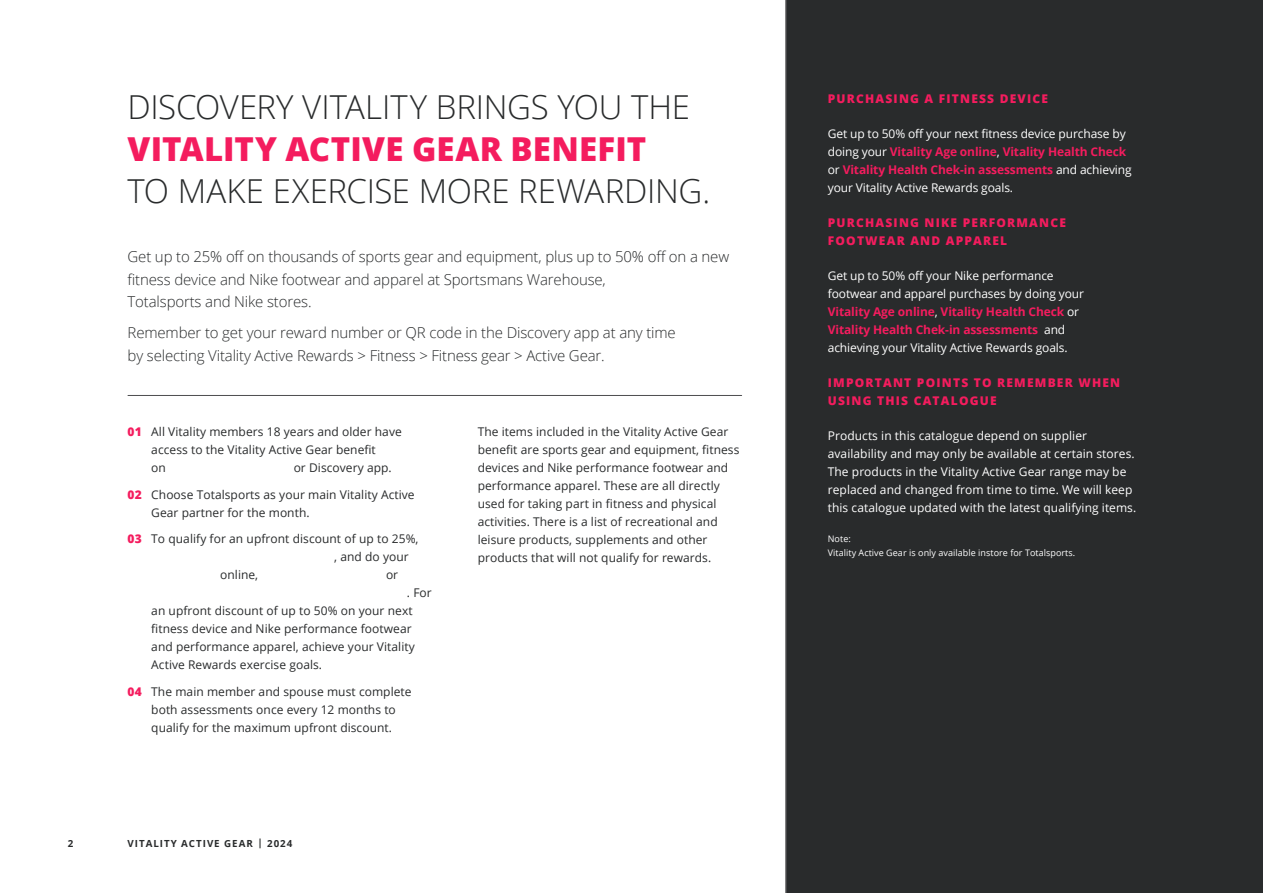
<style>
.page{position:relative;width:1263px;height:893px;background:#fff}
.page>*{position:absolute;margin:0;border:0;box-sizing:border-box;transform-origin:0 0}
.t1{font:300 33px "Open Sans";letter-spacing:-.005em;color:#292b2c}
.t2{font:800 33px "Open Sans";letter-spacing:.005em;color:#f41c5e}
.t3{font:300 15px/22.5px "Open Sans";letter-spacing:-.01em;color:#292b2c}
.t4{font:12px/18px "Open Sans";letter-spacing:.005em;color:#292b2c}
.t5{font:12px/18px "Open Sans";letter-spacing:.005em;color:#fff}
.t6{font:800 12px/18px "Open Sans";letter-spacing:.1em;color:#f41c5e}
.t7{font:700 9.75px "Open Sans";letter-spacing:.1em;color:#292b2c}
.t8{font:9px/13.5px "Open Sans";letter-spacing:.005em;color:#fff}
.s1{font-weight:800;color:#f41c5e}
.s2{font-weight:700;color:#f41c5e}
</style>
<div class="page">
<div style="left:785px;top:0;width:478px;height:893px;background:#292b2c"></div>
<hr style="left:128px;top:395px;width:614px;height:1px;background:#4d4d4f">
<h1 class="t1" style="left:128px;top:84px;width:564px">DISCOVERY VITALITY BRINGS YOU THE</h1>
<h1 class="t2" style="left:128px;top:124px;width:520px">VITALITY ACTIVE GEAR BENEFIT</h1>
<h1 class="t1" style="left:128px;top:168px;width:584px">TO MAKE EXERCISE MORE REWARDING.</h1>
<p class="t3" style="left:128px;top:245px;width:603px">Get up to 25% off on thousands of sports gear and equipment, plus up to 50% off on a new fitness device and Nike footwear and apparel at Sportsmans Warehouse,<br>Totalsports and Nike stores.</p>
<p class="t3" style="left:128px;top:321px;width:550px">Remember to get your reward number or QR code in the Discovery app at any time by selecting Vitality Active Rewards &gt; Fitness &gt; Fitness gear &gt; Active Gear.</p>
<p class="t4" style="left:151px;top:422px;width:252px;text-indent:-24px"><span class="s1">01</span> All Vitality members 18 years and older have access to the Vitality Active Gear benefit<br>on</p>
<p class="t4" style="left:294px;top:458px;width:100px">or Discovery app.</p>
<p class="t4" style="left:151px;top:485px;width:265px;text-indent:-24px"><span class="s1">02</span> Choose Totalsports as your main Vitality Active<br>Gear partner for the month.</p>
<p class="t4" style="left:128px;top:529px;width:292px"><span class="s1">03</span> To qualify for an upfront discount of up to 25%,</p>
<p class="t4" style="left:334px;top:547px;width:76px">, and do your</p>
<p class="t4" style="left:220px;top:565px;width:40px">online,</p>
<p class="t4" style="left:386px;top:565px;width:14px">or</p>
<p class="t4" style="left:151px;top:583px;width:282px;text-indent:256px">. For an upfront discount of up to 50% on your next fitness device and Nike performance footwear and performance apparel, achieve your Vitality Active Rewards exercise goals.</p>
<p class="t4" style="left:151px;top:682px;width:262px;text-indent:-24px"><span class="s1">04</span> The main member and spouse must complete both assessments once every 12 months to qualify for the maximum upfront discount.</p>
<p class="t7" style="left:68px;top:837px;width:7px">2</p>
<p class="t7" style="left:128px;top:837px;width:166px">VITALITY ACTIVE GEAR | 2024</p>
<p class="t4" style="left:478px;top:422px;width:263px">The items included in the Vitality Active Gear benefit are sports gear and equipment, fitness devices and Nike performance footwear and performance apparel. These are all directly used for taking part in fitness and physical activities. There is a list of recreational and leisure products, supplements and other products that will not qualify for rewards.</p>
<p class="t6" style="left:828px;top:89px;width:222px">PURCHASING A FITNESS DEVICE</p>
<p class="t5" style="left:828px;top:124px;width:305px">Get up to 50% off your next fitness device purchase by doing your <span class="s2">Vitality Age online</span>, <span class="s2">Vitality Health Check </span>or <span class="s2">Vitality Health Chek-in assessments</span> and achieving your Vitality Active Rewards goals.</p>
<p class="t6" style="left:828px;top:213px;width:240px">PURCHASING NIKE PERFORMANCE<br>FOOTWEAR AND APPAREL</p>
<p class="t5" style="left:828px;top:266px;width:258px">Get up to 50% off your Nike performance footwear and apparel purchases by doing your <span class="s2">Vitality Age online</span>, <span class="s2">Vitality Health Check</span> or <span class="s2">Vitality Health Chek-in assessments</span> and achieving your Vitality Active Rewards goals.</p>
<p class="t6" style="left:828px;top:373px;width:294px">IMPORTANT POINTS TO REMEMBER WHEN<br>USING THIS CATALOGUE</p>
<p class="t5" style="left:828px;top:426px;width:310px">Products in this catalogue depend on supplier availability and may only be available at certain stores.<br>The products in the Vitality Active Gear range may be replaced and changed from time to time. We will keep this catalogue updated with the latest qualifying items.</p>
<p class="t8" style="left:828px;top:532px;width:249px">Note:<br>Vitality Active Gear is only available instore for Totalsports.</p>
</div>
